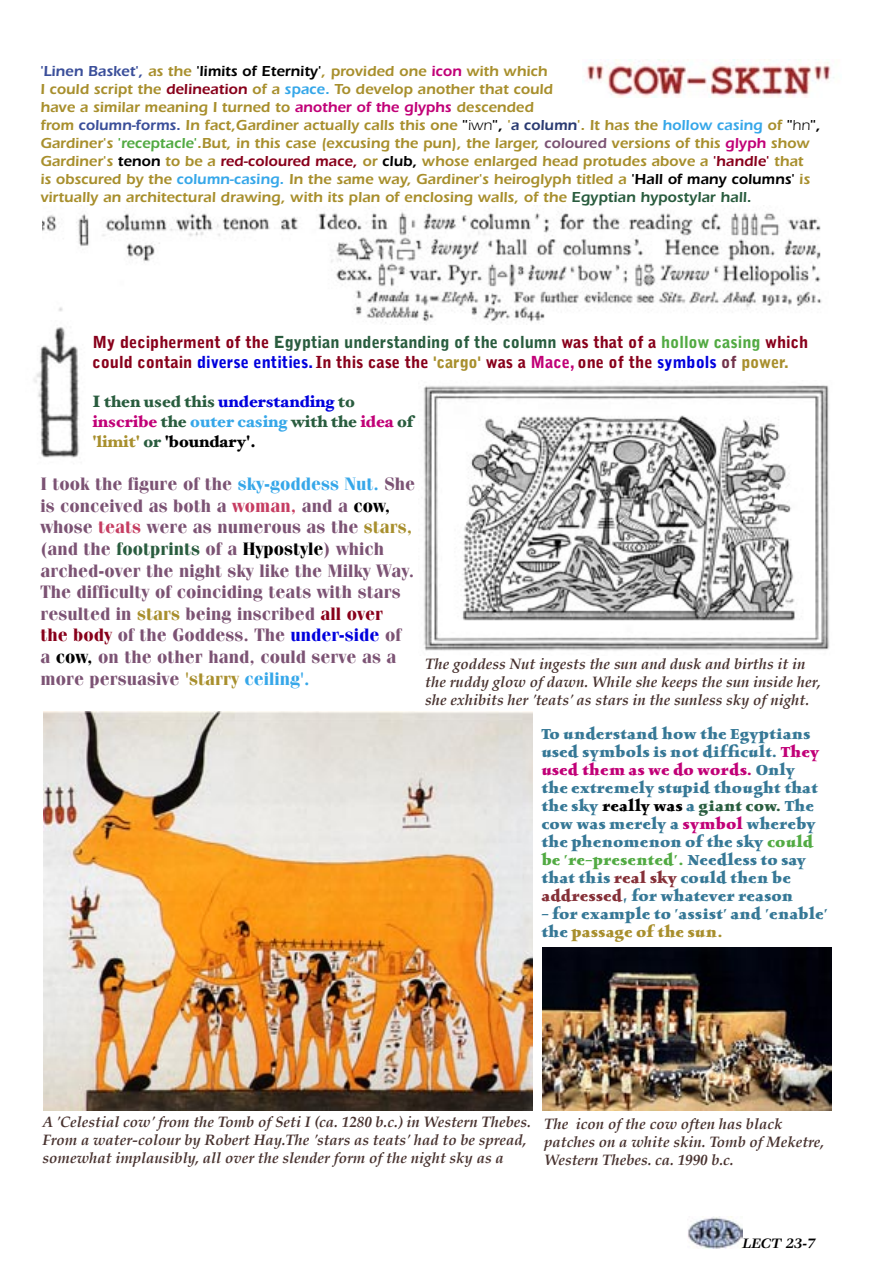
<style>
.page{position:relative;width:893px;height:1263px;background:#fff}
.page>*{position:absolute;margin:0;border:0;box-sizing:border-box;transform-origin:0 0}
.t1{font:700 18px/21.6px "Fenice";color:#7c5374}
.t2{font:900 16.5px/19.8px "Bell Gothic";color:#88001b}
.t3{font:900 16.5px/19.8px "Hoefler Text";color:#295c3e}
.t4{font:600 15px/18px "Itc Eras";color:#a88f2d}
.t5{font:italic 700 15px/18px "Palatino";color:#493330}
.t6{font:700 15px/18px "Obelisk ITC";color:#367896}
.t7{font:italic 700 15px "Veljovic";color:#000}
.s1{color:#3b4f9a}
.s2{color:#000}
.s3{color:#c10077}
.s4{color:#88001b}
.s5{color:#36a7e9}
.s6{font-weight:400;color:#000}
.s7{color:#2b3b72}
.s8{color:#52aa43}
.s9{color:#7c5374}
.s10{color:#295c3e}
.s11{color:#00d}
.s12{color:#a88f2d}
.s13{color:#72334a}
.s14{color:#c63d62}
.s15{color:#853038}
</style>
<div class="page">
<img style="left:688px;top:1216px;width:54px;height:32px">
<img style="left:43px;top:211px;width:779px;height:113px">
<img style="left:33px;top:321px;width:61px;height:137px">
<img style="left:586px;top:60px;width:248px;height:38px">
<img style="left:44px;top:711px;width:489px;height:400px">
<img style="left:423px;top:385px;width:407px;height:266px">
<img style="left:543px;top:947px;width:288px;height:164px">
<p class="t4" style="left:40px;top:62px;width:782px"><span class="s1">'Linen Basket',</span> as the <span class="s2">'limits of Eternity'</span>, provided one <span class="s3">icon</span> with which<br>I could script the <span class="s4">delineation</span> of a <span class="s5">space.</span> To develop another that could<br>have a similar meaning I turned to <span class="s3">another of the glyphs</span> descended<br>from <span class="s1">column-forms.</span> In fact,Gardiner actually calls this one <span class="s2">"</span><span class="s6">iwn</span><span class="s2">",</span> '<span class="s7">a column</span>'. It has the <span class="s5">hollow casing</span> of <span class="s2">"</span><span class="s6">hn</span><span class="s2">", </span>Gardiner's <span class="s8">'receptacle'</span>.But, in this case (excusing the pun), the larger, <span class="s9">coloured</span> versions of this <span class="s3">glyph</span> show Gardiner's <span class="s2">tenon</span> to be a <span class="s4">red-coloured mace,</span> or <span class="s2">club,</span> whose enlarged head protudes above a <span class="s4">'handle'</span> that<br>is obscured by the <span class="s5">column-casing.</span> In the same way, Gardiner's heiroglyph titled a <span class="s2">'Hall of many columns'</span> is virtually an architectural drawing, with its plan of enclosing walls, of the <span class="s10">Egyptian hypostylar hall.</span></p>
<p class="t2" style="left:93px;top:332px;width:717px">My decipherment of the <span class="s10">Egyptian understanding of the column</span> was that of a <span class="s8">hollow casing</span> which could contain <span class="s11">diverse entities.</span> In this case the <span class="s12">'cargo'</span> was a <span class="s3">Mace,</span> one of the <span class="s11">symbols</span> <span class="s13">of</span> <span class="s12">power.</span></p>
<p class="t3" style="left:93px;top:392px;width:323px">I then used this <span class="s11">understanding</span> to <span class="s3">inscribe</span> the <span class="s5">outer casing</span> with the <span class="s3">idea</span> of <span class="s12">'limit'</span> or <span class="s2">'boundary'.</span></p>
<p class="t1" style="left:40px;top:473px;width:376px">I took the figure of the <span class="s5">sky-goddess Nut.</span> She is conceived as both a <span class="s14">woman,</span> and a <span class="s2">cow, </span>whose <span class="s14">teats</span> were as numerous as the <span class="s12">stars, </span>(and the <span class="s10">footprints</span> of a <span class="s2">Hypostyle</span>) which arched-over the night sky like the Milky Way.<br>The difficulty of coinciding teats with stars resulted in <span class="s12">stars</span> being inscribed <span class="s4">all over<br>the body</span> of the Goddess. The <span class="s11">under-side</span> of a <span class="s2">cow,</span> on the other hand, could serve as a more persuasive <span class="s12">'starry</span> <span class="s5">ceiling'.</span></p>
<p class="t6" style="left:541px;top:725px;width:280px">To understand how the Egyptians used symbols is not difficult. <span class="s3">They used them as we do words.</span> Only the extremely stupid thought that the sky <span class="s2">really was</span> a <span class="s10">giant cow.</span> The cow was merely a <span class="s3">symbol</span> whereby the phenomenon of the sky <span class="s8">could be 're-presented'.</span> Needless to say that this <span class="s15">real sky</span> could then be <span class="s15">addressed</span>, for whatever reason</p>
<p class="t6" style="left:541px;top:905px;width:288px">- for example to 'assist' and 'enable' the <span class="s12">passage of the sun.</span></p>
<p class="t5" style="left:425px;top:657px;width:397px">The goddess Nut ingests the sun and dusk and births it in the ruddy glow of dawn. While she keeps the sun inside her, she exhibits her 'teats' as stars in the sunless sky of night.</p>
<p class="t5" style="left:43px;top:1115px;width:490px">A 'Celestial cow' from the Tomb of Seti I (ca. 1280 b.c.) in Western Thebes.<br>From a water-colour by Robert Hay.The 'stars as teats' had to be spread, somewhat implausibly, all over the slender form of the night sky as a</p>
<p class="t5" style="left:544px;top:1116px;width:281px">The icon of the cow often has black patches on a white skin. Tomb of Meketre,<br>Western Thebes. ca. 1990 b.c.</p>
<p class="t7" style="left:742px;top:1235px;width:75px">LECT 23-7</p>
</div>
